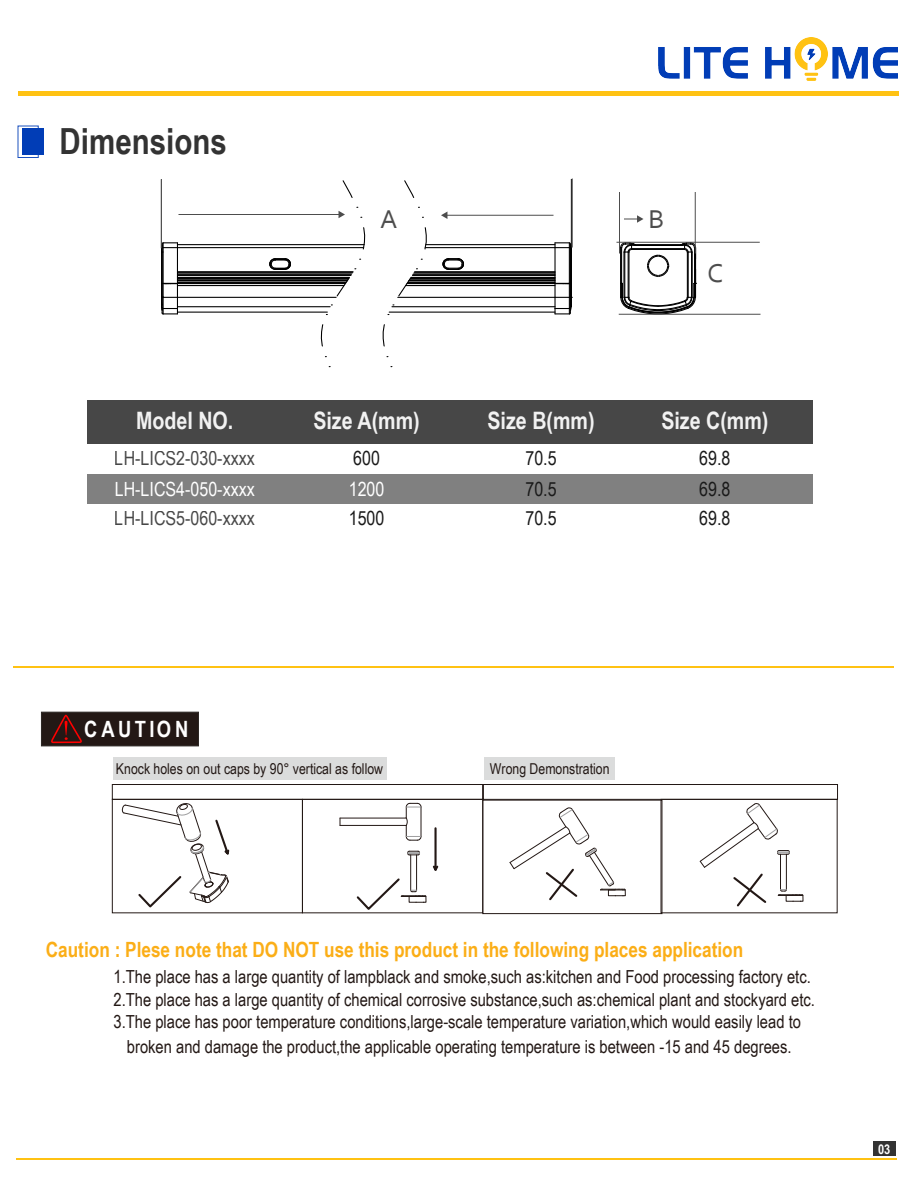
<style>
.page{position:relative;width:915px;height:1185px;background:#fff}
.page>*{position:absolute;margin:0;border:0;box-sizing:border-box;transform-origin:0 0}
.t1{font:700 36px "Arial Narrow";color:#333}
.t2{font:27px "Corbel";color:#4d4d4d}
.t3{font:700 24px "Arial Narrow";color:#f2f2f2}
.t4{font:700 22.5px "Arial Narrow";letter-spacing:.155em;color:#fff}
.t5{font:700 21px "Arial Narrow";color:#fbae17}
.t6{font:19.5px "Arial Narrow";color:#1a1a1a}
.t7{font:19.5px "Arial Narrow";color:#fff}
.t8{font:18px/22.6px "Arial Narrow";color:#231815}
.t9{font:15px "Arial Narrow";color:#231815}
.t10{font:700 13.5px "Arial Narrow";color:#fff}
</style>
<div class="page">
<hr style="left:14px;top:666px;width:880px;height:2px;background:#ffc213">
<img style="left:658px;top:38px;width:240px;height:43px">
<hr style="left:18px;top:92px;width:880px;height:4px;background:#ffc213">
<svg style="left:179px;top:180px;width:522px;height:188px"></svg>
<hr style="left:177px;top:312px;width:150px;height:1px;background:#000">
<hr style="left:389px;top:312px;width:166px;height:1px;background:#000">
<hr style="left:177px;top:297px;width:159px;height:1px;background:#000">
<hr style="left:398px;top:297px;width:157px;height:1px;background:#000">
<hr style="left:177px;top:306px;width:153px;height:1px;background:#000">
<hr style="left:392px;top:306px;width:163px;height:1px;background:#000">
<hr style="left:406px;top:285px;width:149px;height:1px;background:#000">
<hr style="left:177px;top:285px;width:167px;height:1px;background:#000">
<hr style="left:177px;top:271px;width:176px;height:1px;background:#000">
<hr style="left:415px;top:271px;width:140px;height:1px;background:#000">
<hr style="left:409px;top:280px;width:146px;height:2px;background:#000">
<hr style="left:177px;top:280px;width:170px;height:2px;background:#000">
<hr style="left:177px;top:279px;width:171px;height:1px;background:#000">
<hr style="left:410px;top:279px;width:145px;height:1px;background:#000">
<hr style="left:410px;top:278px;width:145px;height:1px;background:#000">
<hr style="left:177px;top:278px;width:172px;height:1px;background:#000">
<hr style="left:425px;top:247px;width:130px;height:1px;background:#000">
<hr style="left:177px;top:247px;width:187px;height:1px;background:#000">
<hr style="left:177px;top:244px;width:187px;height:1px;background:#000">
<hr style="left:426px;top:244px;width:129px;height:1px;background:#000">
<hr style="left:412px;top:275px;width:143px;height:1px;background:#000">
<hr style="left:407px;top:283px;width:162px;height:1px;background:#000">
<hr style="left:164px;top:283px;width:181px;height:1px;background:#000">
<hr style="left:177px;top:282px;width:169px;height:1px;background:#000">
<hr style="left:408px;top:282px;width:147px;height:1px;background:#000">
<hr style="left:414px;top:272px;width:141px;height:2px;background:#000">
<hr style="left:177px;top:272px;width:175px;height:2px;background:#000">
<svg style="left:442px;top:258px;width:23px;height:13px"></svg>
<svg style="left:554px;top:242px;width:19px;height:73px"></svg>
<svg style="left:161px;top:242px;width:18px;height:73px"></svg>
<svg style="left:269px;top:258px;width:23px;height:13px"></svg>
<hr style="left:411px;top:277px;width:144px;height:1px;background:#000">
<hr style="left:177px;top:277px;width:172px;height:1px;background:#000">
<hr style="left:414px;top:272px;width:141px;height:1px;background:#000">
<hr style="left:177px;top:272px;width:176px;height:1px;background:#000">
<hr style="left:177px;top:280px;width:170px;height:1px;background:#000">
<hr style="left:409px;top:280px;width:146px;height:1px;background:#000">
<hr style="left:177px;top:274px;width:174px;height:2px;background:#000">
<hr style="left:413px;top:274px;width:142px;height:2px;background:#000">
<svg style="left:619px;top:243px;width:78px;height:71px"></svg>
<svg style="left:403px;top:180px;width:12px;height:19px"></svg>
<svg style="left:424px;top:226px;width:3px;height:24px"></svg>
<svg style="left:397px;top:276px;width:15px;height:21px"></svg>
<svg style="left:382px;top:323px;width:4px;height:24px"></svg>
<svg style="left:342px;top:180px;width:12px;height:19px"></svg>
<svg style="left:362px;top:226px;width:4px;height:24px"></svg>
<svg style="left:336px;top:276px;width:15px;height:21px"></svg>
<svg style="left:320px;top:323px;width:4px;height:24px"></svg>
<hr style="left:161px;top:180px;width:1px;height:69px;background:#000">
<hr style="left:571px;top:180px;width:1px;height:71px;background:#000">
<div style="left:87px;top:400px;width:726px;height:44px;background:#474747"></div>
<div style="left:87px;top:475px;width:726px;height:29px;background:#808080"></div>
<hr style="left:161px;top:179px;width:1px;height:69px;background:#4d4d4d">
<hr style="left:572px;top:178px;width:1px;height:70px;background:#4d4d4d">
<hr style="left:178px;top:214px;width:162px;height:1px;background:#4d4d4d">
<svg style="left:339px;top:211px;width:6px;height:7px"></svg>
<hr style="left:446px;top:215px;width:108px;height:1px;background:#4d4d4d">
<svg style="left:441px;top:212px;width:6px;height:7px"></svg>
<hr style="left:619px;top:192px;width:1px;height:62px;background:#4d4d4d">
<hr style="left:695px;top:192px;width:1px;height:62px;background:#4d4d4d">
<hr style="left:616px;top:242px;width:144px;height:1px;background:#4d4d4d">
<hr style="left:619px;top:314px;width:141px;height:1px;background:#4d4d4d">
<svg style="left:624px;top:215px;width:19px;height:8px"></svg>
<div style="left:22px;top:128px;width:22px;height:27px;background:#013db6"></div>
<div style="left:18px;top:126px;width:21px;height:32px;border:1px solid #013db6"></div>
<hr style="left:16px;top:1158px;width:881px;height:2px;background:#ffc213">
<div style="left:484px;top:758px;width:131px;height:22px;background:#dbdcdc"></div>
<div style="left:113px;top:758px;width:274px;height:22px;background:#dbdcdc"></div>
<div style="left:41px;top:712px;width:158px;height:34px;background:#231815;border:1px solid #2b2623"></div>
<svg style="left:51px;top:715px;width:31px;height:28px"></svg>
<svg style="left:510px;top:807px;width:116px;height:94px"></svg>
<svg style="left:700px;top:803px;width:103px;height:104px"></svg>
<svg style="left:340px;top:803px;width:99px;height:107px"></svg>
<div style="left:482px;top:800px;width:180px;height:114px;border:1px solid #231815"></div>
<div style="left:112px;top:784px;width:372px;height:16px;border:1px solid #231815"></div>
<div style="left:482px;top:784px;width:356px;height:16px;border:1px solid #231815"></div>
<svg style="left:121px;top:803px;width:109px;height:105px"></svg>
<div style="left:873px;top:1142px;width:23px;height:14px;background:#333"></div>
<h1 class="t1" style="left:60px;top:114px;width:169px">Dimensions</h1>
<h2 class="t2" style="left:380px;top:202px;width:19px">A</h2>
<h2 class="t2" style="left:649px;top:202px;width:18px">B</h2>
<h2 class="t2" style="left:707px;top:256px;width:17px">C</h2>
<h3 class="t3" style="left:136px;top:402px;width:99px">Model NO.</h3>
<h3 class="t3" style="left:313px;top:402px;width:108px">Size A(mm)</h3>
<h3 class="t3" style="left:487px;top:402px;width:109px">Size B(mm)</h3>
<h3 class="t3" style="left:661px;top:402px;width:109px">Size C(mm)</h3>
<p class="t6" style="left:115px;top:444px;width:141px">LH-LICS2-030-xxxx</p>
<p class="t7" style="left:115px;top:475px;width:141px">LH-LICS4-050-xxxx</p>
<p class="t6" style="left:115px;top:504px;width:141px">LH-LICS5-060-xxxx</p>
<p class="t6" style="left:353px;top:444px;width:28px">600</p>
<p class="t6" style="left:525px;top:444px;width:33px">70.5</p>
<p class="t7" style="left:349px;top:475px;width:37px">1200</p>
<p class="t6" style="left:349px;top:504px;width:37px">1500</p>
<p class="t6" style="left:699px;top:444px;width:33px">69.8</p>
<p class="t6" style="left:525px;top:475px;width:33px">70.5</p>
<p class="t6" style="left:699px;top:475px;width:33px">69.8</p>
<p class="t6" style="left:525px;top:504px;width:33px">70.5</p>
<p class="t6" style="left:699px;top:504px;width:33px">69.8</p>
<p class="t4" style="left:84px;top:712px;width:106px">CAUTION</p>
<p class="t9" style="left:116px;top:758px;width:269px">Knock holes on out caps by 90° vertical as follow</p>
<p class="t9" style="left:490px;top:758px;width:121px">Wrong Demonstration</p>
<p class="t5" style="left:46px;top:934px;width:699px">Caution : Plese note that DO NOT use this product in the following places application</p>
<p class="t8" style="left:114px;top:965px;width:703px">1.The place has a large quantity of lampblack and smoke,such as:kitchen and Food processing factory etc.<br>2.The place has a large quantity of chemical corrosive substance,such as:chemical plant and stockyard etc.<br>3.The place has poor temperature conditions,large-scale temperature variation,which would easily lead to</p>
<p class="t8" style="left:127px;top:1035px;width:666px">broken and damage the product,the applicable operating temperature is between -15 and 45 degrees.</p>
<p class="t10" style="left:878px;top:1139px;width:14px">03</p>
</div>
